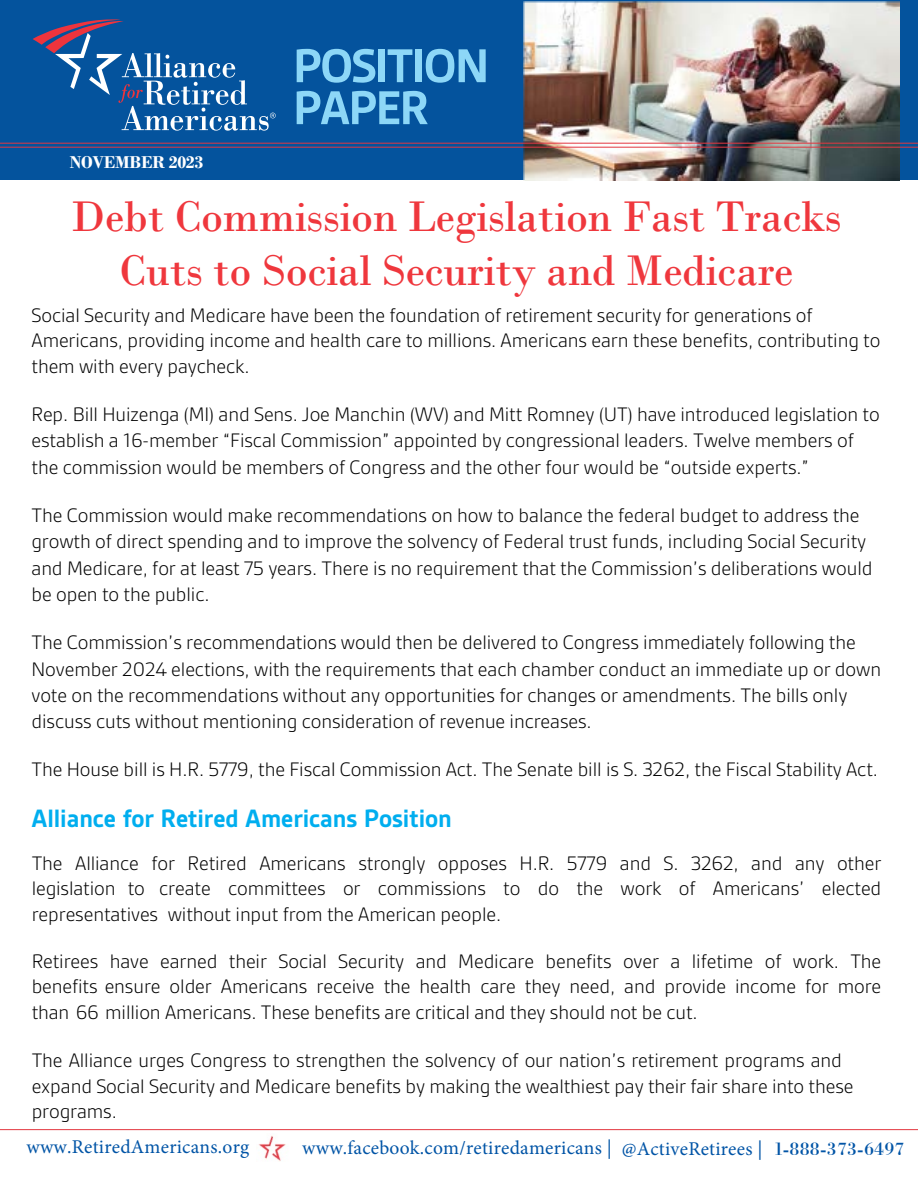
<style>
.page{position:relative;width:918px;height:1188px;background:#fff}
.page>*{position:absolute;margin:0;border:0;box-sizing:border-box;transform-origin:0 0}
.t1{font:700 51px/42px "Gesta";letter-spacing:-.04em;color:#8dd7f7}
.t2{font:45px/54px "Bodoni";letter-spacing:-.01em;color:#ef373d;text-align:center}
.t3{font:700 27px "Gesta";letter-spacing:-.005em;color:#00aeef}
.t4{font:300 21px/26.1px "Gesta";letter-spacing:-.005em;color:#000}
.t5{font:19.5px "Minion Pro";letter-spacing:.01em;color:#0054a6}
.t6{font:700 18px "Bodoni";letter-spacing:-.015em;color:#fff}
.s1{font-family:"Bodoni BT";color:#0154a6}
</style>
<div class="page">
<div style="left:0;top:0;width:918px;height:180px;background:#04539d"></div>
<img style="left:524px;top:2px;width:376px;height:178px">
<svg style="left:33px;top:19px;width:243px;height:112px"></svg>
<hr style="left:0;top:143px;width:918px;height:1px;background:#e33740">
<hr style="left:0;top:147px;width:918px;height:1px;background:#e33740">
<hr style="left:0;top:1129px;width:918px;height:1px;background:#e33740">
<img style="left:258px;top:1135px;width:28px;height:26px">
<p class="t6" style="left:70px;top:152px;width:135px">NOVEMBER 2023</p>
<h1 class="t1" style="left:293px;top:45px;width:198px">POSITION<br>PAPER</h1>
<h2 class="t2" style="left:71px;top:190px;width:772px">Debt Commission Legislation Fast Tracks<br>Cuts to Social Security and Medicare</h2>
<p class="t4" style="left:32px;top:303px;width:850px;line-height:25.2px">Social Security and Medicare have been the foundation of retirement security for generations of<br>Americans, providing income and health care to millions. Americans earn these benefits, contributing to them with every paycheck.</p>
<p class="t4" style="left:32px;top:402px;width:850px">Rep. Bill Huizenga (MI) and Sens. Joe Manchin (WV) and Mitt Romney (UT) have introduced legislation to establish a 16-member “Fiscal Commission” appointed by congressional leaders. Twelve members of the commission would be members of Congress and the other four would be “outside experts.”</p>
<p class="t4" style="left:32px;top:503px;width:842px">The Commission would make recommendations on how to balance the federal budget to address the growth of direct spending and to improve the solvency of Federal trust funds, including Social Security and Medicare, for at least 75 years. There is no requirement that the Commission’s deliberations would be open to the public.</p>
<p class="t4" style="left:32px;top:630px;width:851px">The Commission’s recommendations would then be delivered to Congress immediately following the November 2024 elections, with the requirements that each chamber conduct an immediate up or down vote on the recommendations without any opportunities for changes or amendments. The bills only discuss cuts without mentioning consideration of revenue increases.</p>
<p class="t4" style="left:32px;top:756px;width:848px">The House bill is H.R. 5779, the Fiscal Commission Act. The Senate bill is S. 3262, the Fiscal Stability Act.</p>
<p class="t3" style="left:32px;top:803px;width:422px">Alliance for Retired Americans Position</p>
<p class="t4" style="left:32px;top:851px;width:851px;line-height:25.3px;text-align:justify">The Alliance for Retired Americans strongly opposes H.R. 5779 and S. 3262, and any other legislation to create committees or commissions to do the work of Americans’ elected representatives without input from the American people.</p>
<p class="t4" style="left:32px;top:948px;width:851px;text-align:justify">Retirees have earned their Social Security and Medicare benefits over a lifetime of work. The benefits ensure older Americans receive the health care they need, and provide income for more than 66 million Americans. These benefits are critical and they should not be cut.</p>
<p class="t4" style="left:32px;top:1048px;width:823px;line-height:25.3px">The Alliance urges Congress to strengthen the solvency of our nation’s retirement programs and expand Social Security and Medicare benefits by making the wealthiest pay their fair share into these programs.</p>
<p class="t5" style="left:26px;top:1134px;width:224px">www.RetiredAmericans.org</p>
<p class="t5" style="left:302px;top:1135px;width:604px">www.facebook.com/retiredamericans | @ActiveRetirees | <span class="s1">1-888-373-6497</span></p>
</div>
